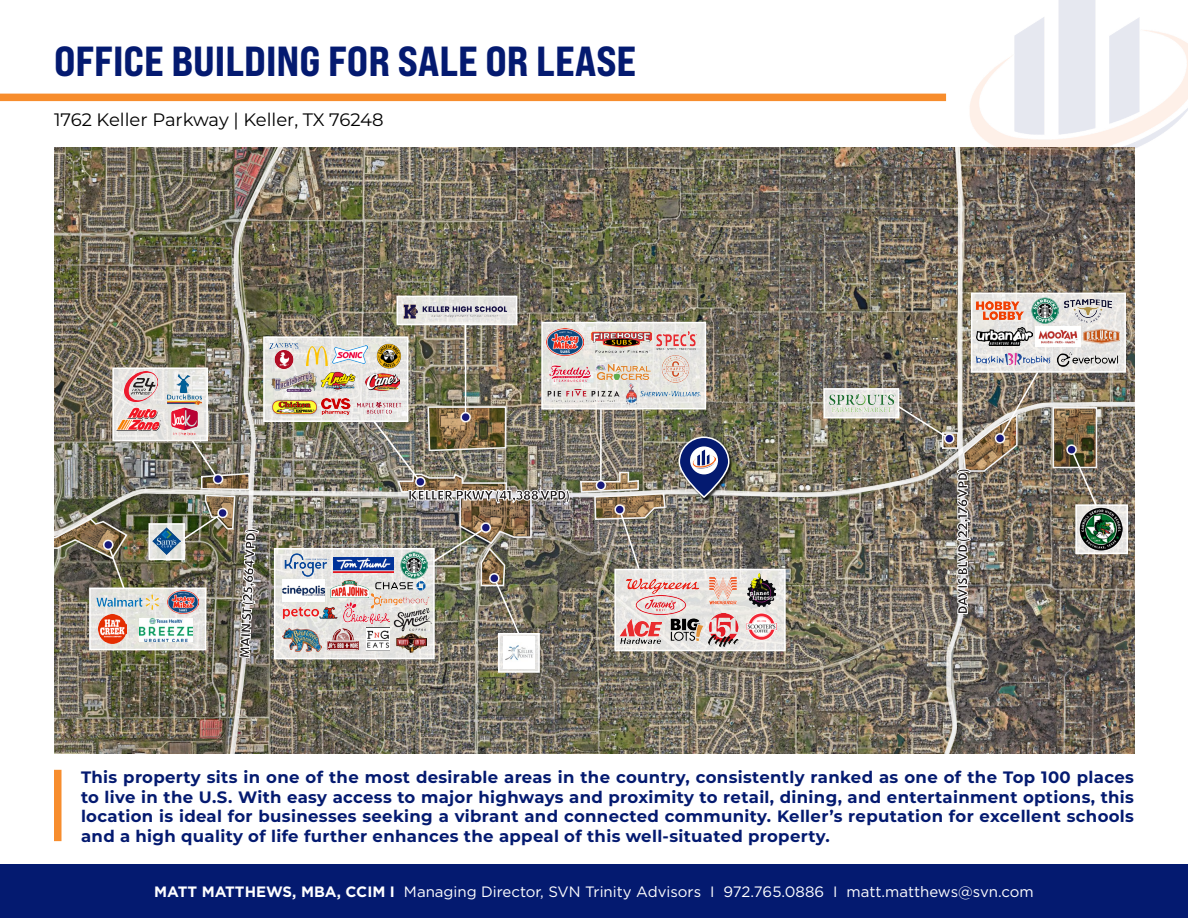
<style>
.page{position:relative;width:1188px;height:918px;background:#fff}
.page>*{position:absolute;margin:0;border:0;box-sizing:border-box;transform-origin:0 0}
.t1{font:42px "Bebas Neue Pro Exp Eb";color:#041a70}
.t2{font:18px "Montserrat";color:#000}
.t3{font:700 16.5px/19.8px "Montserrat";letter-spacing:.02em;color:#041a70;text-align:justify}
.t4{font:15px "Gotham";color:#fff}
.t5{font:900 11.55px "Spartan";letter-spacing:-.05em;color:#231f20}
.s1{font-weight:700}
</style>
<div class="page">
<img style="left:54px;top:147px;width:1081px;height:607px">
<img style="left:213px;top:147px;width:96px;height:607px">
<img style="left:54px;top:402px;width:1081px;height:134px">
<img style="left:225px;top:514px;width:69px;height:180px">
<svg style="left:679px;top:437px;width:54px;height:65px"></svg>
<svg style="left:679px;top:437px;width:50px;height:60px;fill:#041a70"></svg>
<div style="left:679px;top:436px;width:51px;height:62px;border:2px solid #fff;border-radius:25px"></div>
<div style="left:690px;top:446px;width:28px;height:28px;background:#fff;border-radius:50%"></div>
<img style="left:693px;top:450px;width:22px;height:19px">
<div style="left:397px;top:296px;width:120px;height:28px;background:#e6e5e2"></div>
<div style="left:397px;top:296px;width:120px;height:29px;border:2px solid #fff"></div>
<hr style="left:465px;top:325px;width:1px;height:93px;background:#fff">
<img style="left:398px;top:304px;width:139px;height:16px">
<svg style="left:115px;top:370px;width:90px;height:68px;fill:#e7e5e2"></svg>
<div style="left:112px;top:367px;width:96px;height:74px;border:2px solid #fff"></div>
<img style="left:124px;top:372px;width:33px;height:29px">
<img style="left:168px;top:373px;width:34px;height:64px">
<img style="left:117px;top:407px;width:44px;height:24px">
<svg style="left:92px;top:591px;width:90px;height:56px;fill:#e5e4de"></svg>
<div style="left:89px;top:588px;width:117px;height:62px;border:2px solid #fff"></div>
<img style="left:54px;top:517px;width:75px;height:73px">
<img style="left:96px;top:594px;width:65px;height:17px">
<img style="left:168px;top:591px;width:14px;height:22px">
<img style="left:140px;top:619px;width:42px;height:23px">
<img style="left:98px;top:615px;width:29px;height:28px">
<svg style="left:152px;top:526px;width:30px;height:31px"></svg>
<div style="left:149px;top:523px;width:36px;height:37px;border:2px solid #fff"></div>
<img style="left:182px;top:438px;width:78px;height:221px">
<img style="left:153px;top:527px;width:27px;height:28px">
<svg style="left:277px;top:551px;width:155px;height:105px;fill:#e5e5e1"></svg>
<div style="left:274px;top:548px;width:161px;height:111px;border:2px solid #fff"></div>
<img style="left:282px;top:553px;width:47px;height:25px">
<img style="left:282px;top:580px;width:42px;height:22px">
<img style="left:330px;top:581px;width:38px;height:16px">
<img style="left:334px;top:557px;width:37px;height:15px">
<img style="left:282px;top:606px;width:56px;height:14px">
<img style="left:343px;top:603px;width:28px;height:20px">
<img style="left:282px;top:628px;width:39px;height:23px">
<img style="left:327px;top:629px;width:33px;height:22px">
<img style="left:366px;top:628px;width:23px;height:23px">
<img style="left:397px;top:636px;width:29px;height:16px">
<svg style="left:501px;top:636px;width:36px;height:34px"></svg>
<div style="left:498px;top:633px;width:42px;height:40px;border:2px solid #fff"></div>
<img style="left:503px;top:637px;width:32px;height:32px">
<svg style="left:266px;top:339px;width:139px;height:80px;fill:#e7e6e2"></svg>
<div style="left:263px;top:336px;width:145px;height:86px;border:2px solid #fff"></div>
<img style="left:269px;top:343px;width:30px;height:25px">
<img style="left:271px;top:372px;width:45px;height:20px">
<img style="left:332px;top:345px;width:36px;height:19px">
<img style="left:270px;top:398px;width:49px;height:18px">
<img style="left:376px;top:343px;width:26px;height:25px">
<img style="left:320px;top:372px;width:35px;height:20px">
<img style="left:365px;top:374px;width:34px;height:16px">
<img style="left:306px;top:346px;width:24px;height:19px">
<img style="left:322px;top:398px;width:29px;height:17px">
<img style="left:354px;top:397px;width:51px;height:20px">
<svg style="left:544px;top:325px;width:159px;height:82px;fill:#e6e5e0"></svg>
<div style="left:541px;top:322px;width:165px;height:88px;border:2px solid #fff"></div>
<hr style="left:600px;top:409px;width:2px;height:77px;background:#fff">
<img style="left:546px;top:328px;width:38px;height:28px">
<img style="left:591px;top:332px;width:61px;height:20px">
<img style="left:549px;top:366px;width:41px;height:16px">
<img style="left:596px;top:364px;width:56px;height:15px">
<img style="left:658px;top:351px;width:35px;height:33px">
<img style="left:548px;top:388px;width:72px;height:15px">
<img style="left:627px;top:384px;width:73px;height:20px">
<img style="left:657px;top:332px;width:39px;height:17px">
<img style="left:579px;top:471px;width:88px;height:100px">
<svg style="left:617px;top:572px;width:166px;height:76px;fill:#e7e6e3"></svg>
<div style="left:614px;top:569px;width:172px;height:82px;border:2px solid #fff"></div>
<img style="left:624px;top:575px;width:72px;height:22px">
<img style="left:696px;top:575px;width:52px;height:30px">
<img style="left:620px;top:618px;width:41px;height:26px">
<img style="left:635px;top:596px;width:52px;height:19px">
<img style="left:671px;top:618px;width:32px;height:24px">
<img style="left:748px;top:574px;width:27px;height:33px">
<img style="left:746px;top:611px;width:30px;height:30px">
<img style="left:708px;top:614px;width:30px;height:33px">
<svg style="left:1056px;top:410px;width:38px;height:55px"></svg>
<div style="left:1053px;top:407px;width:44px;height:61px;border:2px solid #f6f6f6"></div>
<svg style="left:1078px;top:507px;width:47px;height:44px"></svg>
<div style="left:1075px;top:504px;width:53px;height:50px;border:2px solid #fff"></div>
<img style="left:1064px;top:442px;width:34px;height:65px">
<img style="left:1080px;top:508px;width:43px;height:43px">
<div style="left:824px;top:389px;width:74px;height:29px;background:#e7e6e2"></div>
<div style="left:823px;top:388px;width:76px;height:30px;border:2px solid #fff"></div>
<img style="left:829px;top:394px;width:66px;height:18px">
<svg style="left:1040px;top:296px;width:83px;height:74px;fill:#e7e5e3"></svg>
<div style="left:971px;top:293px;width:155px;height:80px;border:2px solid #fff"></div>
<img style="left:1040px;top:297px;width:18px;height:27px">
<img style="left:1065px;top:299px;width:47px;height:24px">
<img style="left:1040px;top:327px;width:40px;height:19px">
<img style="left:1040px;top:353px;width:14px;height:13px">
<img style="left:1083px;top:329px;width:36px;height:15px">
<img style="left:1055px;top:351px;width:66px;height:19px">
<img style="left:570px;top:476px;width:36px;height:63px">
<img style="left:371px;top:405px;width:199px;height:231px">
<img style="left:896px;top:147px;width:144px;height:607px">
<div style="left:54px;top:770px;width:8px;height:71px;background:#f78d2d"></div>
<img style="left:963px;top:0;width:225px;height:170px">
<div style="left:0;top:864px;width:1188px;height:54px;background:#041a70"></div>
<div style="left:0;top:94px;width:946px;height:7px;background:#f78d2d"></div>
<h1 class="t1" style="left:54px;top:35px;width:584px">OFFICE BUILDING FOR SALE OR LEASE</h1>
<p class="t2" style="left:54px;top:107px;width:331px">1762 Keller Parkway | Keller, TX 76248</p>
<p class="t5" style="left:236px;top:658px;width:131px;rotate:-87deg">MAIN ST (25,664 VPD)</p>
<p class="t5" style="left:408px;top:487px;width:164px">KELLER PKWY (41,388 VPD)</p>
<p class="t5" style="left:954px;top:615px;width:147px;rotate:-90deg">DAVIS BLVD (22,176 VPD)</p>
<p class="t3" style="left:81px;top:766px;width:1055px">This property sits in one of the most desirable areas in the country, consistently ranked as one of the Top 100 places to live in the U.S. With easy access to major highways and proximity to retail, dining, and entertainment options, this location is ideal for businesses seeking a vibrant and connected community. Keller’s reputation for excellent schools and a high quality of life further enhances the appeal of this well-situated property.</p>
<p class="t4" style="left:154px;top:882px;width:881px"><span class="s1">MATT MATTHEWS, MBA, CCIM I</span> Managing Director, SVN Trinity Advisors I 972.765.0886 I matt.matthews@svn.com</p>
</div>
